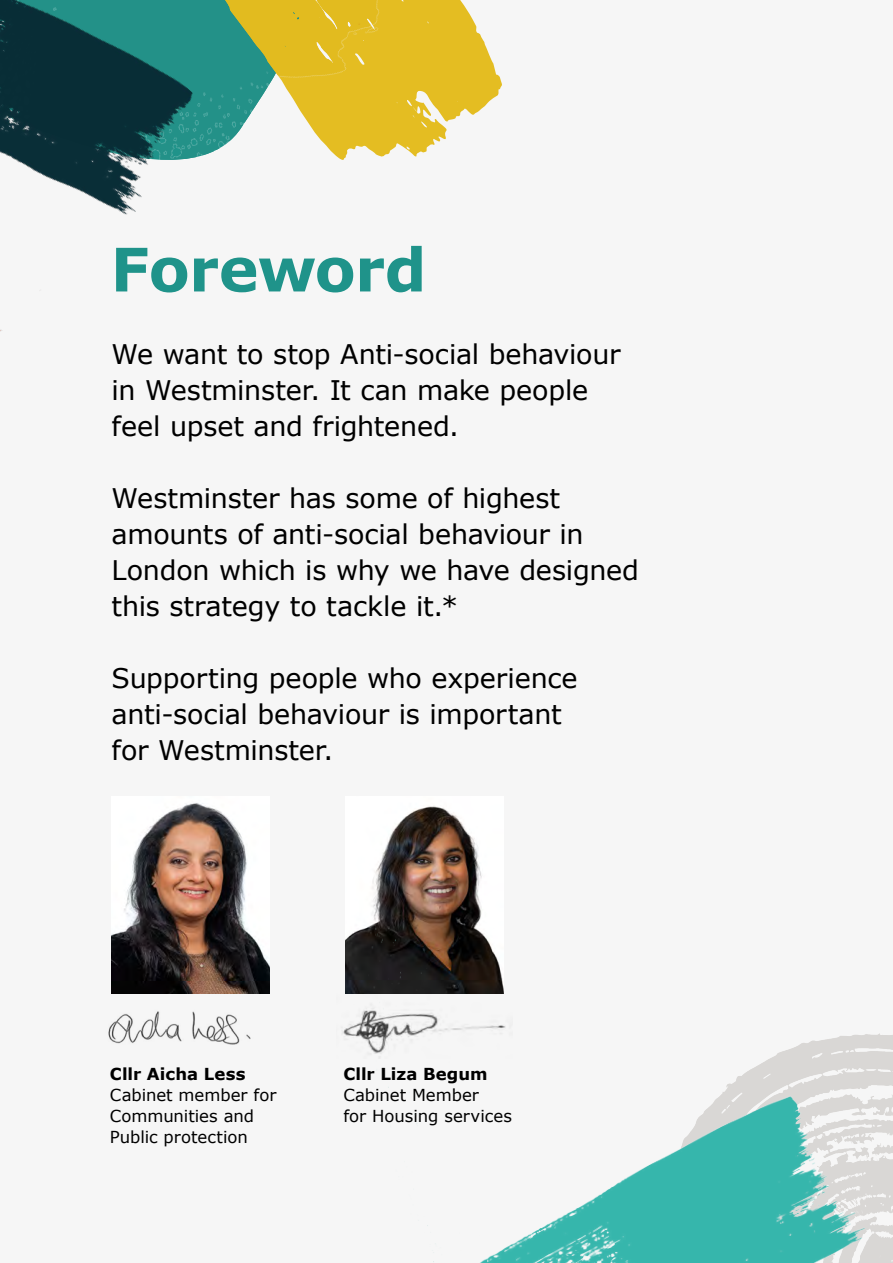
<style>
.page{position:relative;width:893px;height:1263px;background:#f6f6f6}
.page>*{position:absolute;margin:0;border:0;box-sizing:border-box;transform-origin:0 0}
.Headings{font:700 60px "Verdana";letter-spacing:-.015em;color:#1f938a}
.t1{font:27px/36px "Verdana";letter-spacing:-.01em;color:#000}
.t2{font:16.5px "Verdana";color:#000}
.t3{font:700 16.5px "Verdana";color:#000}
</style>
<div class="page">
<img style="left:112px;top:803px;width:157px;height:191px">
<img style="left:346px;top:806px;width:136px;height:181px">
<img style="left:342px;top:987px;width:7px;height:49px">
<img style="left:108px;top:1011px;width:143px;height:34px">
<svg style="left:221px;top:0;width:281px;height:148px"></svg>
<img style="left:225px;top:0;width:235px;height:160px">
<img style="left:0;top:0;width:221px;height:332px">
<img style="left:349px;top:922px;width:544px;height:341px">
<p class="Headings" style="left:111px;top:231px;width:318px">Foreword</p>
<p class="t1" style="left:112px;top:336px;width:510px">We want to stop Anti-social behaviour in Westminster. It can make people feel upset and frightened.</p>
<p class="t1" style="left:112px;top:480px;width:529px">Westminster has some of highest amounts of anti-social behaviour in London which is why we have designed this strategy to tackle it.*</p>
<p class="t1" style="left:112px;top:660px;width:468px">Supporting people who experience anti-social behaviour is important</p>
<p class="t1" style="left:112px;top:732px;width:223px">for Westminster.</p>
<p class="t3" style="left:110px;top:1063px;width:137px">Cllr Aicha Less</p>
<p class="t2" style="left:110px;top:1084px;width:168px">Cabinet member for</p>
<p class="t2" style="left:110px;top:1105px;width:146px">Communities and</p>
<p class="t2" style="left:110px;top:1126px;width:139px">Public protection</p>
<p class="t3" style="left:343px;top:1063px;width:146px">Cllr Liza Begum</p>
<p class="t2" style="left:343px;top:1084px;width:137px">Cabinet Member</p>
<p class="t2" style="left:343px;top:1105px;width:170px">for Housing services</p>
</div>
